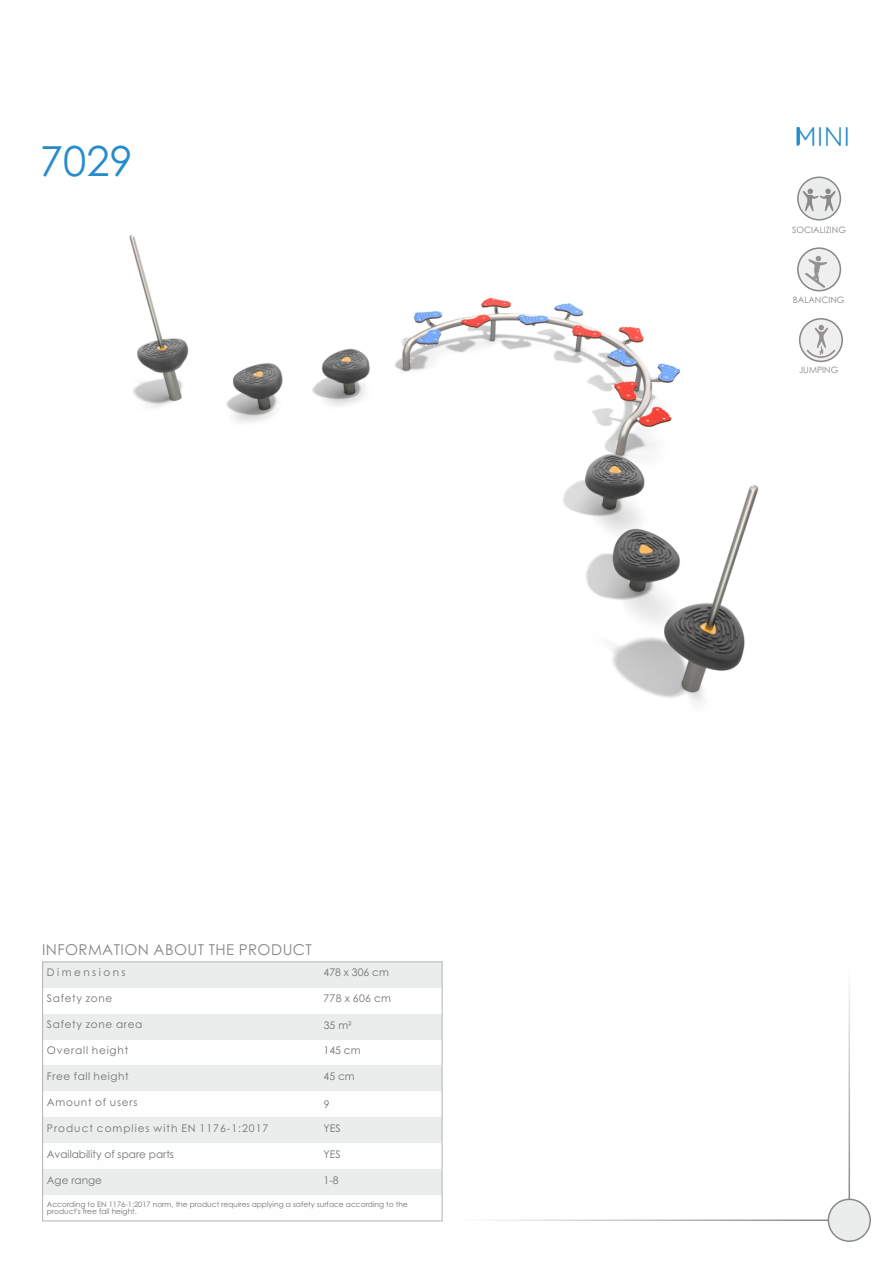
<style>
.page{position:relative;width:893px;height:1263px;background:#fff}
.page>*{position:absolute;margin:0;border:0;box-sizing:border-box;transform-origin:0 0}
.t1{font:41.4px "Century Gothic";color:#278ccc}
.t2{font:27px "Quicksand";color:#278ccc}
.t3{font:15px "Century Gothic";letter-spacing:.03em;color:#898989}
.t4{font:10.5px "Century Gothic";letter-spacing:.065em;color:#727271}
.t5{font:10.5px "Century Gothic";letter-spacing:.095em;color:#727271}
.t6{font:10.5px "Century Gothic";color:#727271}
.t7{font:10.5px "Century Gothic";letter-spacing:.235em;color:#727271}
.t8{font:8.7px "Century Gothic";color:#898989}
.t9{font:7.5px/7.6px "Century Gothic";color:#727271}
</style>
<div class="page">
<img style="left:129px;top:216px;width:705px;height:488px">
<svg style="left:797px;top:177px;width:44px;height:44px"></svg>
<svg style="left:803px;top:189px;width:32px;height:22px"></svg>
<hr style="left:456px;top:1219px;width:373px;height:2px;background:#898989">
<div style="left:828px;top:1198px;width:43px;height:44px;background:#ebecec;border:2px solid #898989;border-radius:50%"></div>
<hr style="left:848px;top:963px;width:2px;height:236px;background:#898989">
<svg style="left:797px;top:127px;width:3px;height:18px"></svg>
<div style="left:43px;top:962px;width:276px;height:26px;background:#ebecec"></div>
<div style="left:319px;top:962px;width:123px;height:26px;background:#ebecec"></div>
<div style="left:43px;top:1014px;width:276px;height:25px;background:#ebecec"></div>
<div style="left:319px;top:1014px;width:123px;height:25px;background:#ebecec"></div>
<div style="left:43px;top:1065px;width:276px;height:26px;background:#ebecec"></div>
<div style="left:319px;top:1065px;width:123px;height:26px;background:#ebecec"></div>
<div style="left:43px;top:1117px;width:276px;height:26px;background:#ebecec"></div>
<div style="left:319px;top:1117px;width:123px;height:26px;background:#ebecec"></div>
<div style="left:43px;top:1169px;width:276px;height:26px;background:#ebecec"></div>
<div style="left:319px;top:1169px;width:123px;height:26px;background:#ebecec"></div>
<hr style="left:42px;top:961px;width:1px;height:260px;background:#b2b3b3">
<hr style="left:442px;top:961px;width:1px;height:260px;background:#b2b3b3">
<hr style="left:42px;top:1220px;width:400px;height:1px;background:#b2b3b3">
<hr style="left:42px;top:961px;width:400px;height:1px;background:#b2b3b3">
<div style="left:798px;top:248px;width:42px;height:43px;background:#efeff0;border-radius:50%"></div>
<div style="left:797px;top:247px;width:44px;height:44px;border:2px solid #8c8786;border-radius:50%"></div>
<svg style="left:803px;top:256px;width:24px;height:34px"></svg>
<div style="left:800px;top:319px;width:42px;height:42px;background:#efeff0;border-radius:50%"></div>
<div style="left:799px;top:318px;width:44px;height:44px;border:2px solid #8c8786;border-radius:50%"></div>
<svg style="left:807px;top:325px;width:28px;height:33px"></svg>
<h1 class="t1" style="left:40px;top:145px;width:94px">7029</h1>
<h3 class="t3" style="left:42px;top:944px;width:271px">INFORMATION ABOUT THE PRODUCT</h3>
<h3 class="t7" style="left:47px;top:968px;width:80px">Dimensions</h3>
<h3 class="t4" style="left:324px;top:968px;width:67px">478 x 306 cm</h3>
<h3 class="t4" style="left:47px;top:994px;width:67px">Safety zone</h3>
<h3 class="t4" style="left:324px;top:994px;width:69px">778 x 606 cm</h3>
<h3 class="t4" style="left:47px;top:1020px;width:97px">Safety zone area</h3>
<h3 class="t4" style="left:47px;top:1046px;width:83px">Overall height</h3>
<h3 class="t4" style="left:324px;top:1046px;width:39px">145 cm</h3>
<h3 class="t4" style="left:47px;top:1072px;width:83px">Free fall height</h3>
<h3 class="t4" style="left:324px;top:1072px;width:33px">45 cm</h3>
<h3 class="t4" style="left:47px;top:1098px;width:92px">Amount of users</h3>
<h3 class="t5" style="left:47px;top:1124px;width:223px">Product complies with EN 1176-1:2017</h3>
<h3 class="t4" style="left:324px;top:1124px;width:19px">YES</h3>
<h3 class="t6" style="left:47px;top:1150px;width:129px">Availability of spare parts</h3>
<h3 class="t4" style="left:324px;top:1150px;width:19px">YES</h3>
<h3 class="t6" style="left:47px;top:1176px;width:57px">Age range</h3>
<h3 class="t4" style="left:324px;top:1176px;width:17px">1-8</h3>
<p class="t9" style="left:47px;top:1201px;width:362px">According to EN 1176-1:2017 norm, the product requires applying a safety surface according to the product's free fall height.</p>
<h3 class="t4" style="left:324px;top:1021px;width:29px">35 m²</h3>
<h3 class="t4" style="left:324px;top:1100px;width:7px">9</h3>
<h2 class="t2" style="left:795px;top:119px;width:57px">MINI</h2>
<p class="t8" style="left:792px;top:226px;width:55px">SOCIALIZING</p>
<p class="t8" style="left:793px;top:296px;width:53px">BALANCING</p>
<p class="t8" style="left:799px;top:366px;width:41px">JUMPING</p>
</div>
